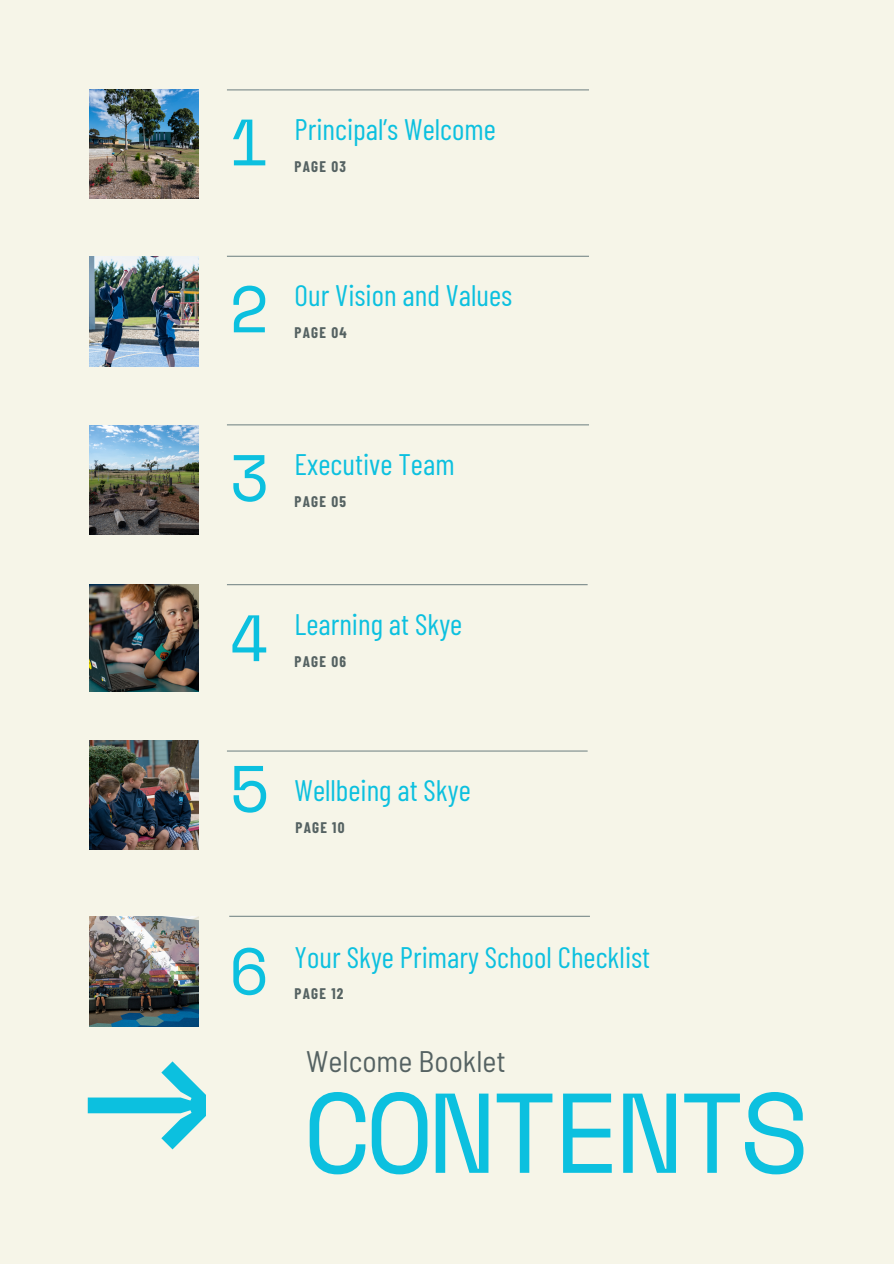
<style>
.page{position:relative;width:894px;height:1264px;background:#fff}
.page>*{position:absolute;margin:0;border:0;box-sizing:border-box;transform-origin:0 0}
.t1{font:218.7px "Space Mono";color:#0cc0df}
.t2{font:113.1px "Space Mono";letter-spacing:-.06em;color:#0cc0df}
.t3{font:65.4px "Space Mono";color:#0cc0df}
.t4{font:29.7px "Barlow Condensed";color:#0cc0df}
.t5{font:semi-condensed 29.7px "Barlow";color:#556262}
.t6{font:700 15px "Barlow Condensed";letter-spacing:.08em;color:#556262}
</style>
<div class="page">
<div style="left:0;top:0;width:893px;height:1263px;background:#f6f5e8"></div>
<hr style="left:227px;top:256px;width:362px;height:1px;background:#7b8b8b">
<hr style="left:227px;top:89px;width:362px;height:1px;background:#7b8b8b">
<hr style="left:227px;top:584px;width:360px;height:1px;background:#7b8b8b">
<hr style="left:227px;top:750px;width:360px;height:1px;background:#7b8b8b">
<hr style="left:229px;top:915px;width:360px;height:1px;background:#7b8b8b">
<img style="left:89px;top:257px;width:109px;height:109px">
<img style="left:89px;top:584px;width:109px;height:107px">
<img style="left:89px;top:740px;width:109px;height:109px">
<img style="left:89px;top:916px;width:109px;height:110px">
<img style="left:89px;top:89px;width:109px;height:109px">
<hr style="left:227px;top:424px;width:362px;height:1px;background:#7b8b8b">
<img style="left:89px;top:425px;width:109px;height:109px">
<p class="t3" style="left:229px;top:92px;width:42px">1</p>
<p class="t4" style="left:294px;top:110px;width:203px">Principal’s Welcome</p>
<p class="t6" style="left:294px;top:157px;width:53px">PAGE 03</p>
<h2 class="t3" style="left:229px;top:259px;width:42px">2</h2>
<h2 class="t4" style="left:294px;top:277px;width:219px">Our Vision and Values</h2>
<p class="t6" style="left:294px;top:323px;width:54px">PAGE 04</p>
<p class="t3" style="left:229px;top:427px;width:42px">3</p>
<h2 class="t4" style="left:294px;top:445px;width:161px">Executive Team</h2>
<h1 class="t6" style="left:294px;top:492px;width:53px">PAGE 05</h1>
<p class="t3" style="left:229px;top:588px;width:42px">4</p>
<p class="t4" style="left:294px;top:605px;width:169px">Learning at Skye</p>
<h2 class="t6" style="left:294px;top:651px;width:53px">PAGE 06</h2>
<p class="t3" style="left:229px;top:738px;width:42px">5</p>
<p class="t4" style="left:294px;top:771px;width:178px">Wellbeing at Skye</p>
<p class="t6" style="left:295px;top:817px;width:51px">PAGE 10</p>
<h2 class="t1" style="left:80px;top:936px;width:135px">→</h2>
<h2 class="t3" style="left:229px;top:921px;width:42px">6</h2>
<h2 class="t4" style="left:294px;top:937px;width:357px">Your Skye Primary School Checklist</h2>
<p class="t6" style="left:294px;top:984px;width:50px">PAGE 12</p>
<p class="t5" style="left:306px;top:1041px;width:201px">Welcome Booklet</p>
<p class="t2" style="left:302px;top:1046px;width:508px">CONTENTS</p>
</div>
